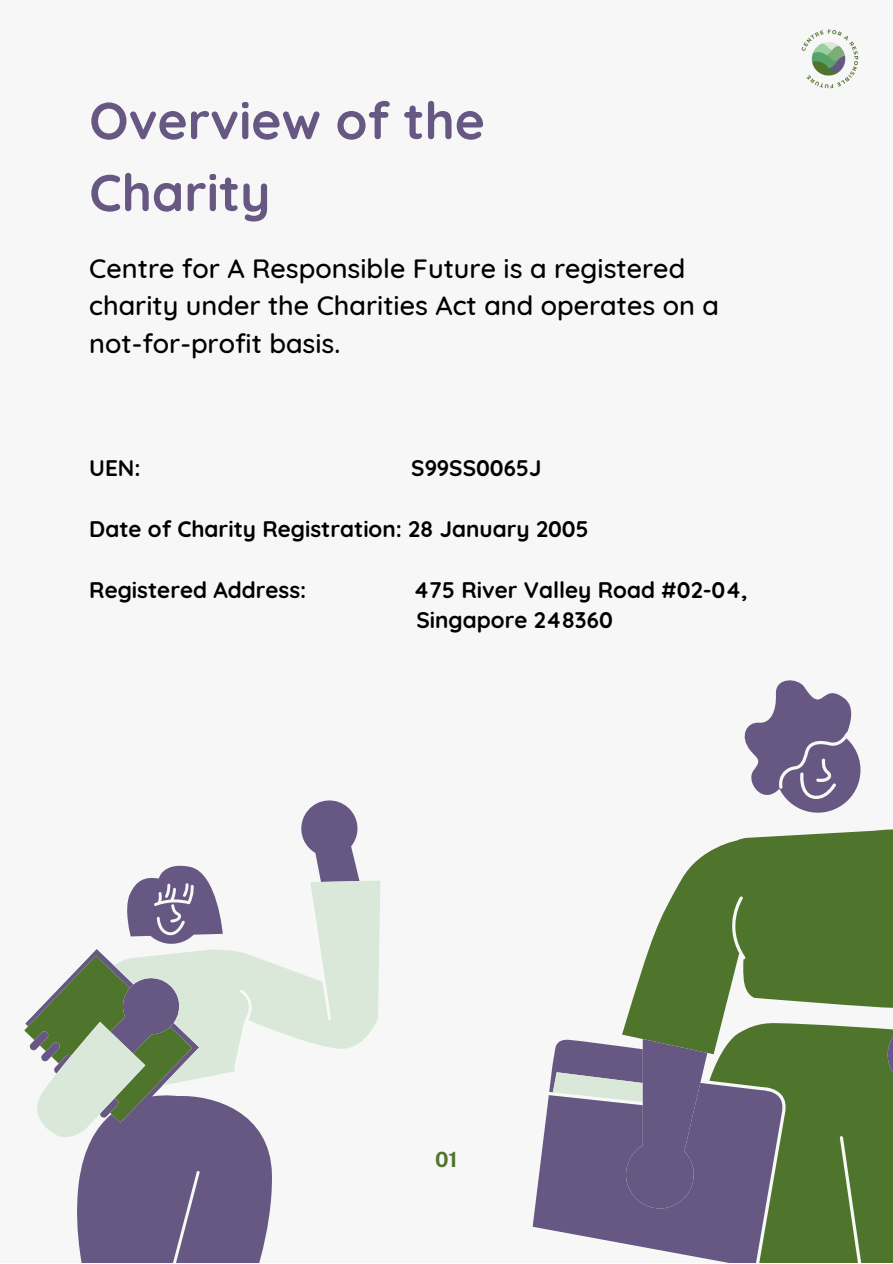
<style>
.page{position:relative;width:893px;height:1264px;background:#fff}
.page>*{position:absolute;margin:0;border:0;box-sizing:border-box;transform-origin:0 0}
.t1{font:700 51.75px/72px "Quicksand";color:#675883}
.t2{font:500 27px/37px "Quicksand";color:#000}
.t3{font:700 22.5px/30.3px "Quicksand";color:#000}
.t4{font:700 21px "Public Sans";color:#4f742b}
</style>
<div class="page">
<div style="left:0;top:0;width:892px;height:1262px;background:#f7f7f7"></div>
<div style="left:622px;top:1025px;width:270px;height:237px;background:#4f742b"></div>
<svg style="left:532px;top:1038px;width:251px;height:224px;fill:#675883"></svg>
<svg style="left:553px;top:1072px;width:72px;height:29px"></svg>
<svg style="left:625px;top:680px;width:267px;height:529px"></svg>
<svg style="left:25px;top:1014px;width:247px;height:248px;fill:#675883"></svg>
<svg style="left:142px;top:800px;width:217px;height:80px"></svg>
<svg style="left:34px;top:880px;width:346px;height:263px"></svg>
<img style="left:801px;top:29px;width:58px;height:60px">
<h1 class="t1" style="left:89px;top:84px;width:397px">Overview of the<br>Charity</h1>
<p class="t2" style="left:89px;top:250px;width:631px">Centre for A Responsible Future is a registered charity under the Charities Act and operates on a not-for-profit basis.</p>
<p class="t3" style="left:89px;top:452px;width:53px">UEN:</p>
<p class="t3" style="left:411px;top:452px;width:132px">S99SS0065J</p>
<p class="t3" style="left:89px;top:513px;width:501px">Date of Charity Registration: 28 January 2005</p>
<p class="t3" style="left:89px;top:574px;width:219px">Registered Address:</p>
<p class="t3" style="left:413px;top:574px;width:335px">475 River Valley Road #02-04,<br>Singapore 248360</p>
<p class="t4" style="left:435px;top:1147px;width:24px">01</p>
</div>
